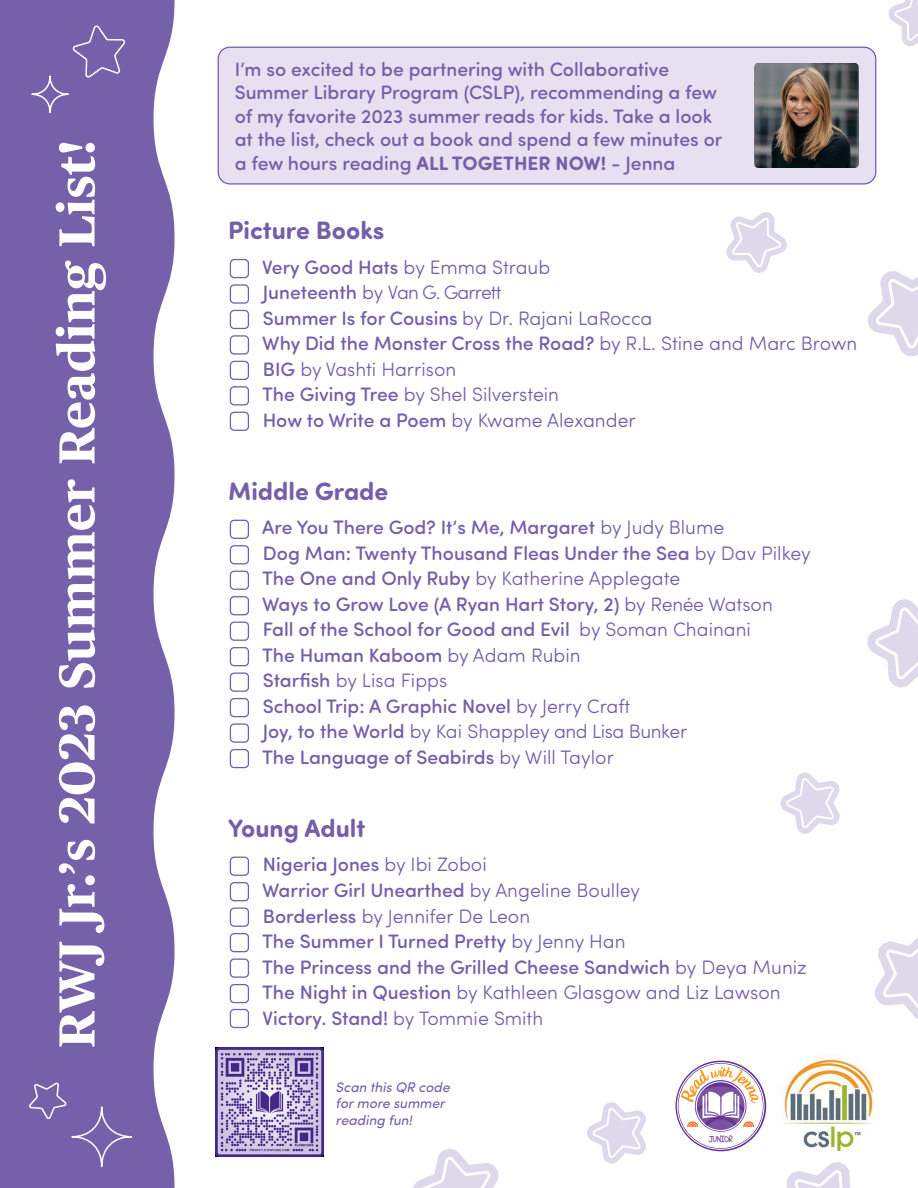
<style>
.page{position:relative;width:918px;height:1188px;background:#fff}
.page>*{position:absolute;margin:0;border:0;box-sizing:border-box;transform-origin:0 0}
.t1{font:700 50.55px "Publico Text";color:#fff}
.t2{font:700 25.2px "Sofia Pro Soft";color:#755fa9}
.t3{font:500 19.5px/25.5px "Sofia Pro Soft";color:#755fa9}
.t4{font:300 19.5px/25.5px "Sofia Pro Soft";color:#755fa9}
.t5{font:italic 13.95px/16.8px "Sofia Pro Soft";color:#755fa9}
.t6{font:8.85px "Schoolbell";letter-spacing:-.035em;color:#643393}
.s1{font-weight:700}
.s2{font-weight:500}
.s3{font-weight:300}
</style>
<div class="page">
<div style="left:218px;top:47px;width:658px;height:137px;background:#e6e0f0;border-radius:12px"></div>
<div style="left:218px;top:47px;width:658px;height:138px;border:1px solid #755fa9;border-radius:12px"></div>
<img style="left:754px;top:63px;width:105px;height:105px">
<svg style="left:0;top:0;width:175px;height:1188px;background:#7f6db0"></svg>
<svg style="left:71px;top:24px;width:55px;height:56px;background:#806eb1"></svg>
<div style="left:31px;top:75px;width:38px;height:38px;border:2px solid #fff;border-radius:50%"></div>
<svg style="left:28px;top:1081px;width:40px;height:40px;background:#8473b3"></svg>
<div style="left:71px;top:1106px;width:61px;height:61px;border:2px solid #fff;border-radius:50%"></div>
<svg style="left:868px;top:271px;width:50px;height:85px"></svg>
<svg style="left:868px;top:599px;width:50px;height:88px"></svg>
<svg style="left:413px;top:1149px;width:85px;height:39px"></svg>
<svg style="left:875px;top:938px;width:43px;height:81px"></svg>
<svg style="left:786px;top:1162px;width:65px;height:26px"></svg>
<svg style="left:726px;top:212px;width:61px;height:61px"></svg>
<svg style="left:781px;top:773px;width:59px;height:61px"></svg>
<svg style="left:587px;top:1102px;width:59px;height:61px"></svg>
<svg style="left:889px;top:0;width:29px;height:46px"></svg>
<svg style="left:676px;top:1061px;width:90px;height:90px"></svg>
<div style="left:678px;top:1064px;width:85px;height:84px;border:16px solid #fff;border-radius:50%"></div>
<svg style="left:681px;top:1067px;width:78px;height:69px"></svg>
<img style="left:780px;top:1055px;width:94px;height:96px">
<div style="left:230px;top:259px;width:19px;height:19px;border:1px solid #755fa9;border-radius:4px"></div>
<div style="left:230px;top:284px;width:19px;height:20px;border:1px solid #755fa9;border-radius:4px"></div>
<div style="left:230px;top:310px;width:19px;height:19px;border:1px solid #755fa9;border-radius:4px"></div>
<div style="left:230px;top:335px;width:19px;height:20px;border:1px solid #755fa9;border-radius:4px"></div>
<div style="left:230px;top:361px;width:19px;height:19px;border:1px solid #755fa9;border-radius:4px"></div>
<div style="left:230px;top:386px;width:19px;height:19px;border:1px solid #755fa9;border-radius:4px"></div>
<div style="left:230px;top:412px;width:19px;height:19px;border:1px solid #755fa9;border-radius:4px"></div>
<div style="left:230px;top:520px;width:19px;height:19px;border:1px solid #755fa9;border-radius:4px"></div>
<div style="left:230px;top:545px;width:19px;height:19px;border:1px solid #755fa9;border-radius:4px"></div>
<div style="left:230px;top:571px;width:19px;height:19px;border:1px solid #755fa9;border-radius:4px"></div>
<div style="left:230px;top:596px;width:19px;height:19px;border:1px solid #755fa9;border-radius:4px"></div>
<div style="left:230px;top:622px;width:19px;height:19px;border:1px solid #755fa9;border-radius:4px"></div>
<div style="left:230px;top:647px;width:19px;height:19px;border:1px solid #755fa9;border-radius:4px"></div>
<div style="left:230px;top:673px;width:19px;height:19px;border:1px solid #755fa9;border-radius:4px"></div>
<div style="left:230px;top:698px;width:19px;height:19px;border:1px solid #755fa9;border-radius:4px"></div>
<div style="left:230px;top:723px;width:19px;height:20px;border:1px solid #755fa9;border-radius:4px"></div>
<div style="left:230px;top:749px;width:19px;height:19px;border:1px solid #755fa9;border-radius:4px"></div>
<div style="left:230px;top:857px;width:19px;height:19px;border:1px solid #755fa9;border-radius:4px"></div>
<div style="left:230px;top:882px;width:19px;height:19px;border:1px solid #755fa9;border-radius:4px"></div>
<div style="left:230px;top:908px;width:19px;height:19px;border:1px solid #755fa9;border-radius:4px"></div>
<div style="left:230px;top:933px;width:19px;height:19px;border:1px solid #755fa9;border-radius:4px"></div>
<div style="left:230px;top:958px;width:19px;height:20px;border:1px solid #755fa9;border-radius:4px"></div>
<div style="left:230px;top:984px;width:19px;height:19px;border:1px solid #755fa9;border-radius:4px"></div>
<div style="left:230px;top:1009px;width:19px;height:19px;border:1px solid #755fa9;border-radius:4px"></div>
<img style="left:215px;top:1048px;width:109px;height:108px">
<h1 class="t1" style="left:37px;top:1048px;width:910px;rotate:-90deg">RWJ Jr.’s 2023 Summer Reading List!</h1>
<p class="t3" style="left:235px;top:56px;width:489px;line-height:23.4px">I’m so excited to be partnering with Collaborative Summer Library Program (CSLP), recommending a few of my favorite 2023 summer reads for kids. Take a look at the list, check out a book and spend a few minutes or a few hours reading <span class="s1">ALL TOGETHER NOW!</span> - Jenna</p>
<p class="t2" style="left:228px;top:212px;width:158px">Picture Books</p>
<p class="t4" style="left:262px;top:253px;width:597px"><span class="s2">Very Good Hats</span> by Emma Straub<br><span class="s2">Juneteenth</span> by Van G. Garrett<br><span class="s2">Summer Is for Cousins</span> by Dr. Rajani LaRocca<br><span class="s2">Why Did the Monster Cross the Road?</span> by R.L. Stine and Marc Brown <span class="s2">BIG</span> by Vashti Harrison<br><span class="s2">The Giving Tree</span> by Shel Silverstein<br><span class="s2">How to Write a Poem</span> by Kwame Alexander</p>
<p class="t2" style="left:228px;top:473px;width:162px">Middle Grade</p>
<p class="t3" style="left:262px;top:513px;width:550px">Are You There God? It’s Me, Margaret <span class="s3">by Judy Blume<br></span>Dog Man: Twenty Thousand Fleas Under the Sea <span class="s3">by Dav Pilkey </span>The One and Only Ruby <span class="s3">by Katherine Applegate<br></span>Ways to Grow Love (A Ryan Hart Story, 2) <span class="s3">by Renée Watson<br></span>Fall of the School for Good and Evil <span class="s3">by Soman Chainani<br></span>The Human Kaboom <span class="s3">by Adam Rubin<br></span>Starfish <span class="s3">by Lisa Fipps<br></span>School Trip: A Graphic Novel <span class="s3">by Jerry Craft<br></span>Joy, to the World <span class="s3">by Kai Shappley and Lisa Bunker<br></span>The Language of Seabirds <span class="s3">by Will Taylor</span></p>
<p class="t2" style="left:228px;top:810px;width:139px">Young Adult</p>
<p class="t3" style="left:262px;top:851px;width:546px">Nigeria Jones <span class="s3">by Ibi Zoboi<br></span>Warrior Girl Unearthed <span class="s3">by Angeline Boulley<br></span>Borderless <span class="s3">by Jennifer De Leon<br></span>The Summer I Turned Pretty <span class="s3">by Jenny Han<br></span>The Princess and the Grilled Cheese Sandwich <span class="s3">by Deya Muniz </span>The Night in Question <span class="s3">by Kathleen Glasgow and Liz Lawson </span>Victory. Stand! <span class="s3">by Tommie Smith</span></p>
<p class="t5" style="left:336px;top:1078px;width:116px">Scan this QR code for more summer reading fun!</p>
<p class="t6" style="left:709px;top:1134px;width:26px">JUNIOR</p>
</div>
